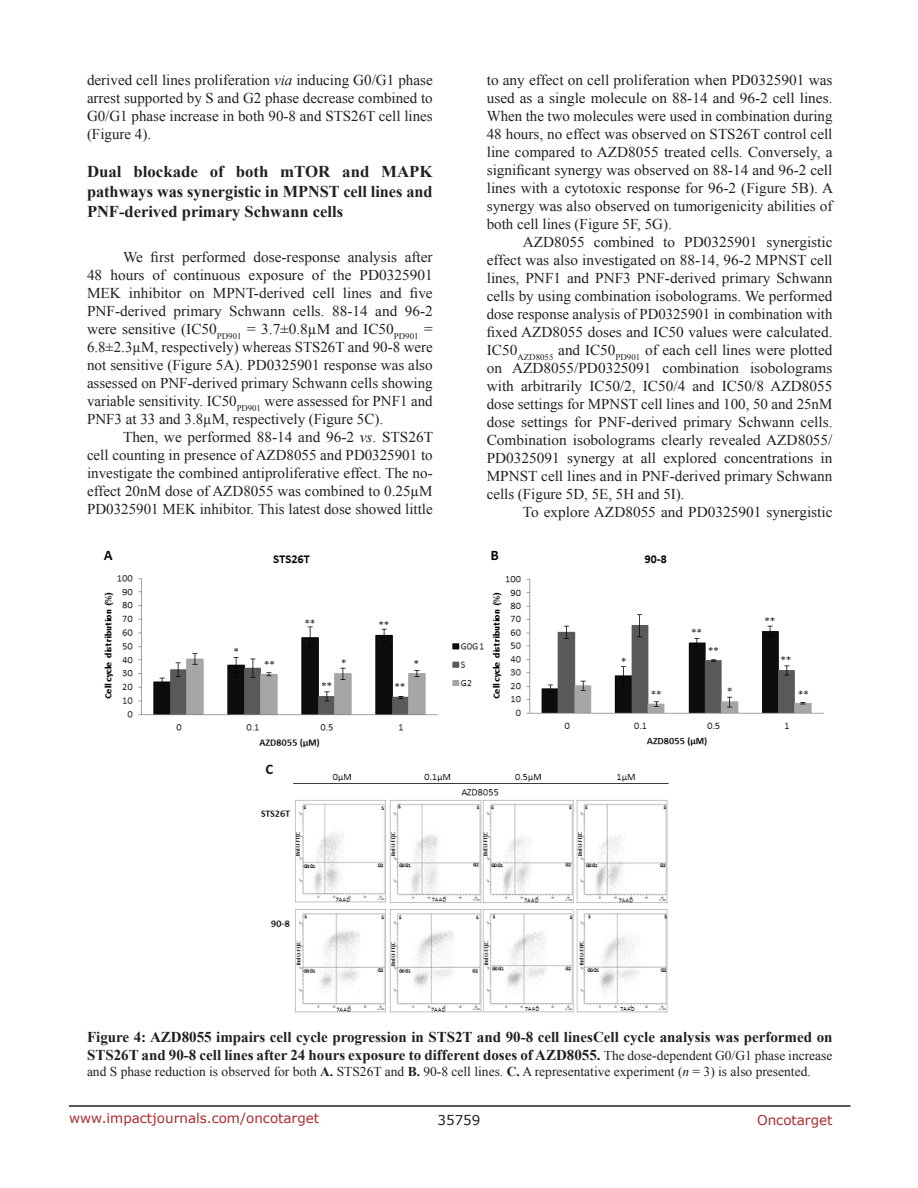
<style>
.page{position:relative;width:918px;height:1188px;background:#fff}
.page>*{position:absolute;margin:0;border:0;box-sizing:border-box;transform-origin:0 0}
.SubHeading{font:700 16.5px/19.8px "Times New Roman";color:#221f22;text-align:justify}
.BodyText{font:15px/18px "Times New Roman";color:#231f20;text-align:justify}
.FigureText{font:700 15px/18px "Times New Roman";color:#221f22}
.BodyText-2{font:15px/18px "Times New Roman";color:#221f22;text-align:justify}
.FigureText-2{font:13.5px "Times New Roman";color:#221f22}
.t1{font:13.5px "Verdana";color:#ac2b31}
.t2{font:13.5px "Verdana";color:#221f22}
.s1{color:#231f20}
.s2{font-style:italic}
.s3{color:#221f22}
.s4{font-style:italic;color:#221f22}
.s5{font-weight:400;font-size:13.5px}
.s6{font-weight:700}
</style>
<div class="page">
<hr style="left:69px;top:1105px;width:781px;height:2px;background:#231f20">
<img style="left:103px;top:550px;width:721px;height:463px">
<p class="BodyText-2" style="left:87px;top:71px;width:347px"><span class="s1">derived cell lines</span> proliferation <span class="s2">via</span> inducing G0/G1 phase arrest supported by S and G2 phase decrease combined to G0/G1 phase increase in both 90-8 and STS26T cell lines (Figure 4).</p>
<p class="SubHeading" style="left:87px;top:161px;width:347px">Dual blockade of both mTOR and MAPK pathways was synergistic in MPNST cell lines and PNF-derived primary Schwann cells</p>
<p class="BodyText" style="left:87px;top:248px;width:347px;text-indent:36px"><span class="s3">We first performed dose-response analysis</span> after 48 hours of <span class="s3">continuous exposure of the PD0325901<br>MEK inhibitor on</span> MPNT-derived cell lines and five PNF-derived primary Schwann cells. 88-14 and 96-2 were sensitive (IC50<sub>PD901</sub> = 3.7±0.8µM and IC50<sub>PD901</sub> = 6.8±2.3µM, respectively) whereas STS26T and 90-8 were not sensitive (Figure 5A). PD0325901 response was also assessed on PNF-derived primary Schwann cells showing variable sensitivity. IC50<sub>PD901</sub> were assessed for <span class="s3">PNF1</span> and PNF3 at 33 and 3.8µM, respectively (Figure 5C).</p>
<p class="BodyText" style="left:87px;top:428px;width:348px;text-indent:36px">Then, we performed 88-14 and 96-2 <span class="s4">vs</span>. STS26T cell counting in presence of AZD8055 and <span class="s3">PD0325901</span> to investigate the combined antiproliferative effect. The no&shy;effect 20nM dose of AZD8055 was combined to 0.25µM PD0325901 <span class="s3">MEK inhibitor</span>. This latest dose showed little</p>
<p class="BodyText" style="left:487px;top:71px;width:348px">to any effect on cell proliferation when PD0325901 was used as a single molecule on 88-14 and 96-2 cell lines.<br>When the two molecules were used in combination during 48 hours, no effect was observed on STS26T control cell line compared to AZD8055 treated cells. Conversely, a significant synergy was observed on 88-14 and 96-2 cell lines with a cytotoxic response for 96-2 (Figure 5B). A synergy was also observed on tumorigenicity abilities of both cell lines (Figure 5F, 5G).</p>
<p class="BodyText" style="left:487px;top:233px;width:347px;text-indent:36px">AZD8055 combined to PD0325901 synergistic effect was also investigated on 88-14, 96-2 MPNST cell lines, <span class="s3">PNF1</span> and PNF3 PNF-derived primary Schwann cells by using combination isobolograms. <span class="s3">We performed dose response analysis of PD0325901 in combination with fixed AZD8055 doses and IC50 values were calculated.<br></span>IC50<sub>AZD8055</sub> and IC50<sub>PD901</sub> of each cell lines were plotted on <span class="s3">AZD8055/PD0325091</span> combination isobolograms with arbitrarily IC50/2, IC50/4 and IC50/8 AZD8055 <span class="s3">dose</span> settings for MPNST cell lines and 100, 50 and 25nM <span class="s3">dose</span> settings for PNF-derived primary Schwann cells<span class="s3">.<br>Combination isobolograms clearly revealed AZD8055/ PD0325091 synergy at all explored concentrations in </span>MPNST cell lines and in PNF-derived primary Schwann cells (Figure 5D, 5E, 5H and 5I).</p>
<p class="BodyText-2" style="left:523px;top:503px;width:311px">To explore AZD8055 and PD0325901 synergistic</p>
<p class="FigureText" style="left:87px;top:1027px;width:747px">Figure 4: AZD8055 impairs cell cycle progression in STS2T and 90-8 cell linesCell cycle analysis was performed on<br>STS26T and 90-8 cell lines after 24 hours exposure to different doses of AZD8055. <span class="s5">The dose-dependent G0/G1 phase increase</span></p>
<p class="FigureText-2" style="left:87px;top:1062px;width:725px">and S phase reduction is observed for both <span class="s6">A.</span> STS26T and <span class="s6">B.</span> 90-8 cell lines. <span class="s6">C.</span> A representative experiment (<span class="s2">n</span> = 3) is also presented.</p>
<p class="t1" style="left:69px;top:1109px;width:252px">www.impactjournals.com/oncotarget</p>
<p class="t2" style="left:438px;top:1111px;width:44px">35759</p>
<p class="t1" style="left:757px;top:1111px;width:77px">Oncotarget</p>
</div>
